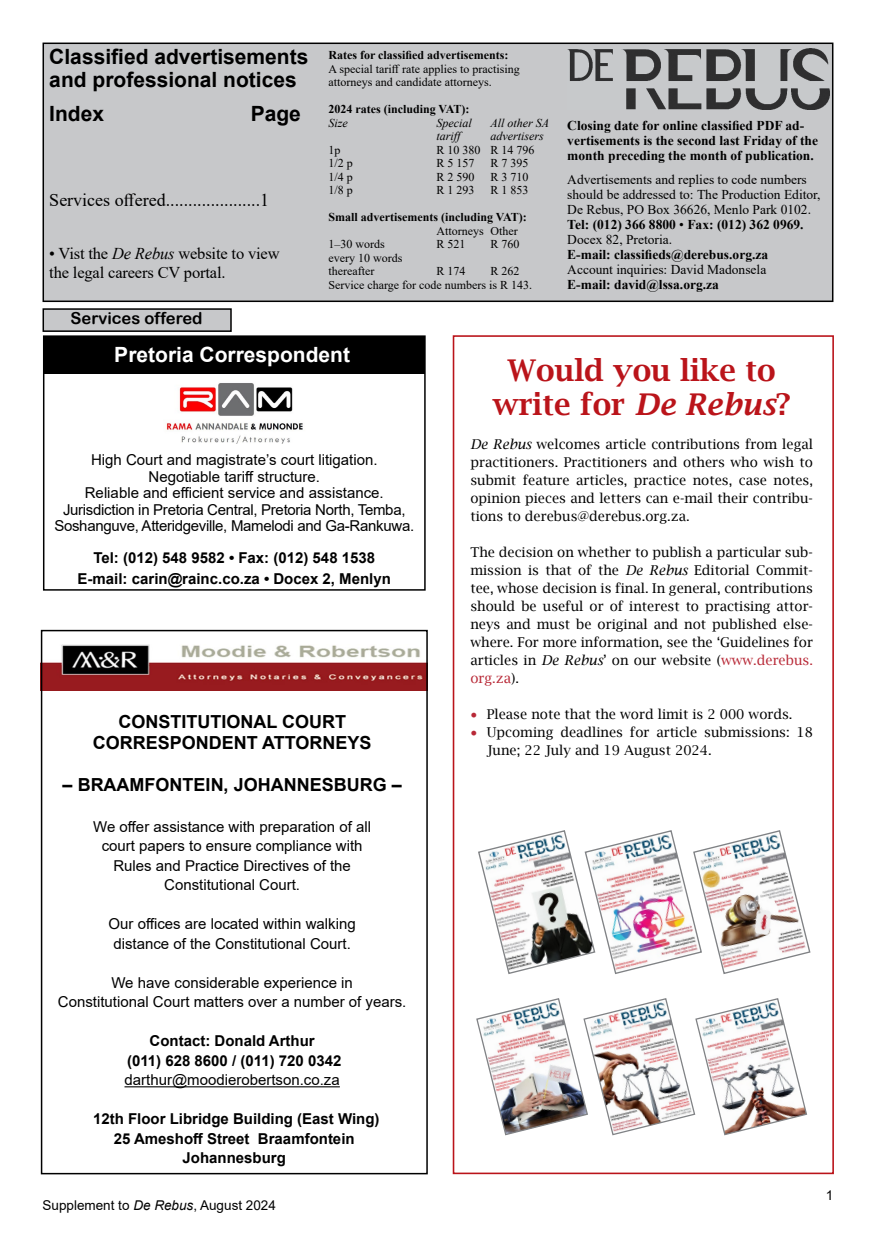
<style>
.page{position:relative;width:876px;height:1238px;background:#fff}
.page>*{position:absolute;margin:0;border:0;box-sizing:border-box;transform-origin:0 0}
.t1{font:600 30px/34.5px "Lucida Bright";color:#ba141a;text-align:center}
.t2{font:700 21px/22.5px "Arial";color:#000}
.t3{font:700 21px "Arial";color:#fff}
.t4{font:700 18px/21px "Arial";color:#000;text-align:center}
.t5{font:18px "Times New Roman";color:#000}
.t6{font:16.5px/19.5px "Times New Roman";letter-spacing:-.01em;color:#000}
.t7{font:16.5px "Arial Rounded MT Bold";color:#000}
.t8{font:15px/19.5px "Arial";color:#000;text-align:center}
.t9{font:700 15px/19.5px "Arial";color:#000;text-align:center}
.t10{font:13.5px/18px "Lucida Bright";color:#000;text-align:justify}
.t11{font:13.5px/15px "Times New Roman";color:#000}
.t12{font:700 13.5px/15px "Times New Roman";color:#000}
.t13{font:13.5px "Arial";color:#000}
.t14{font:12px/13.5px "Times New Roman";color:#000}
.t15{font:700 12px "Times New Roman";color:#000}
.t16{font:italic 12px "Times New Roman";color:#000}
.s1{font-style:italic}
.s2{font-weight:700}
.s3{color:#b82937}
</style>
<div class="page">
<div style="left:43px;top:43px;width:790px;height:259px;background:#c7c8ca;border:2px solid #000"></div>
<img style="left:567px;top:49px;width:262px;height:60px">
<img style="left:44px;top:644px;width:381px;height:46px">
<hr style="left:124px;top:1086px;width:216px;height:1px;background:#000">
<div style="left:41px;top:630px;width:387px;height:544px;border:2px solid #000"></div>
<div style="left:43px;top:309px;width:188px;height:22px;background:#c7c8ca"></div>
<div style="left:43px;top:308px;width:189px;height:24px;border:2px solid #000"></div>
<div style="left:44px;top:336px;width:381px;height:37px;background:#000"></div>
<div style="left:43px;top:335px;width:383px;height:255px;border:2px solid #000"></div>
<div style="left:453px;top:335px;width:381px;height:839px;border:2px solid #ba141a"></div>
<img style="left:478px;top:830px;width:333px;height:144px">
<img style="left:476px;top:998px;width:332px;height:138px">
<img style="left:166px;top:383px;width:137px;height:60px">
<h2 class="t2" style="left:49px;top:46px;width:261px">Classified advertisements and professional notices</h2>
<h2 class="t2" style="left:49px;top:102px;width:56px">Index</h2>
<h2 class="t2" style="left:251px;top:102px;width:52px">Page</h2>
<h3 class="t5" style="left:49px;top:187px;width:221px">Services offered.....................1</h3>
<p class="t6" style="left:49px;top:243px;width:232px">• Vist the <span class="s1">De Rebus</span> website to view the legal careers CV portal.</p>
<p class="t7" style="left:71px;top:309px;width:133px">Services offered</p>
<p class="t15" style="left:328px;top:47px;width:182px">Rates for classified advertisements:</p>
<p class="t14" style="left:328px;top:62px;width:193px">A special tariff rate applies to practising attorneys and candidate attorneys.</p>
<p class="t15" style="left:328px;top:101px;width:143px">2024 rates (including VAT):</p>
<p class="t16" style="left:328px;top:115px;width:21px">Size</p>
<p class="t16" style="left:436px;top:115px;width:37px">Special</p>
<p class="t16" style="left:490px;top:115px;width:60px">All other SA</p>
<p class="t16" style="left:436px;top:128px;width:30px">tariff</p>
<p class="t16" style="left:490px;top:128px;width:55px">advertisers</p>
<p class="t14" style="left:328px;top:143px;width:13px">1p</p>
<p class="t14" style="left:436px;top:143px;width:100px">R 10 380 R 14 796</p>
<p class="t14" style="left:328px;top:156px;width:26px">1/2 p</p>
<p class="t14" style="left:436px;top:156px;width:40px">R 5 157</p>
<p class="t14" style="left:490px;top:156px;width:40px">R 7 395</p>
<p class="t14" style="left:328px;top:170px;width:26px">1/4 p</p>
<p class="t14" style="left:436px;top:170px;width:40px">R 2 590</p>
<p class="t14" style="left:490px;top:170px;width:40px">R 3 710</p>
<p class="t14" style="left:328px;top:183px;width:26px">1/8 p</p>
<p class="t14" style="left:436px;top:183px;width:40px">R 1 293</p>
<p class="t14" style="left:490px;top:183px;width:40px">R 1 853</p>
<p class="t15" style="left:328px;top:209px;width:200px">Small advertisements (including VAT):</p>
<p class="t14" style="left:436px;top:224px;width:83px">Attorneys Other</p>
<p class="t14" style="left:328px;top:237px;width:58px">1–30 words</p>
<p class="t14" style="left:436px;top:237px;width:31px">R 521</p>
<p class="t14" style="left:490px;top:237px;width:31px">R 760</p>
<p class="t14" style="left:328px;top:251px;width:75px">every 10 words thereafter</p>
<p class="t14" style="left:328px;top:264px;width:205px;text-indent:162px">R 262<br>Service charge for code numbers is R 143.</p>
<p class="t14" style="left:436px;top:264px;width:31px">R 174</p>
<p class="t12" style="left:567px;top:117px;width:252px">Closing date for online classified PDF ad&shy;vertisements is the second last Friday of the month preceding the month of publication.</p>
<p class="t11" style="left:567px;top:171px;width:255px">Advertisements and replies to code numbers should be addressed to: The Production Editor, De Rebus, PO Box 36626, Menlo Park 0102.<br><span class="s2">Tel: (012) 366 8800</span> • <span class="s2">Fax: (012) 362 0969.<br></span>Docex 82, Pretoria.</p>
<p class="t12" style="left:567px;top:246px;width:202px">E-mail: classifieds@derebus.org.za</p>
<p class="t11" style="left:567px;top:261px;width:201px">Account inquiries: David Madonsela</p>
<p class="t12" style="left:567px;top:276px;width:153px">E-mail: david@lssa.org.za</p>
<h2 class="t3" style="left:114px;top:340px;width:237px">Pretoria Correspondent</h2>
<p class="t8" style="left:54px;top:451px;width:361px;line-height:16.5px">High Court and magistrate’s court litigation.<br>Negotiable tariff structure.<br>Reliable and efficient service and assistance.<br>Jurisdiction in Pretoria Central, Pretoria North, Temba, Soshanguve, Atteridgeville, Mamelodi and Ga-Rankuwa.</p>
<p class="t9" style="left:78px;top:546px;width:315px;line-height:21.6px">Tel: (012) 548 9582 • Fax: (012) 548 1538<br>E-mail: carin@rainc.co.za • Docex 2, Menlyn</p>
<h3 class="t4" style="left:93px;top:711px;width:280px">CONSTITUTIONAL COURT<br>CORRESPONDENT ATTORNEYS</h3>
<h3 class="t4" style="left:63px;top:774px;width:341px">– BRAAMFONTEIN, JOHANNESBURG –</h3>
<p class="t8" style="left:93px;top:816px;width:279px">We offer assistance with preparation of all court papers to ensure compliance with Rules and Practice Directives of the Constitutional Court.</p>
<p class="t8" style="left:109px;top:914px;width:249px">Our offices are located within walking distance of the Constitutional Court.</p>
<p class="t8" style="left:58px;top:972px;width:350px">We have considerable experience in<br>Constitutional Court matters over a number of years.</p>
<p class="t9" style="left:127px;top:1031px;width:216px">Contact: Donald Arthur<br>(011) 628 8600 / (011) 720 0342</p>
<p class="t8" style="left:124px;top:1070px;width:217px">darthur@moodierobertson.co.za</p>
<p class="t9" style="left:93px;top:1109px;width:288px">12th Floor Libridge Building (East Wing)<br>25 Ameshoff Street Braamfontein<br>Johannesburg</p>
<p class="t13" style="left:43px;top:1196px;width:235px">Supplement to <span class="s1">De Rebus</span>, August 2024</p>
<h1 class="t1" style="left:492px;top:353px;width:300px">Would you like to write for <span class="s1">De Rebus</span>?</h1>
<p class="t10" style="left:470px;top:435px;width:344px"><span class="s1">De Rebus</span> welcomes article contributions from legal practitioners. Practitioners and others who wish to submit feature articles, practice notes, case notes, opinion pieces and letters can e-mail their contribu&shy;tions to derebus@derebus.org.za.</p>
<p class="t10" style="left:470px;top:543px;width:344px">The decision on whether to publish a particular sub&shy;mission is that of the <span class="s1">De Rebus</span> Editorial Commit&shy;tee, whose decision is final. In general, contributions should be useful or of interest to practising attor&shy;neys and must be original and not published else&shy;where. For more information, see the ‘Guidelines for articles in <span class="s1">De Rebus</span>’ on our website (<span class="s3">www.derebus. org.za</span>).</p>
<p class="t10" style="left:471px;top:705px;width:323px"><span class="s3">•</span> Please note that the word limit is 2 000 words.</p>
<p class="t10" style="left:487px;top:723px;width:328px;text-indent:-16px"><span class="s3">•</span> Upcoming deadlines for article submissions: 18<br>June; 22 July and 19 August 2024.</p>
<p class="t13" style="left:826px;top:1185px;width:9px">1</p>
</div>
